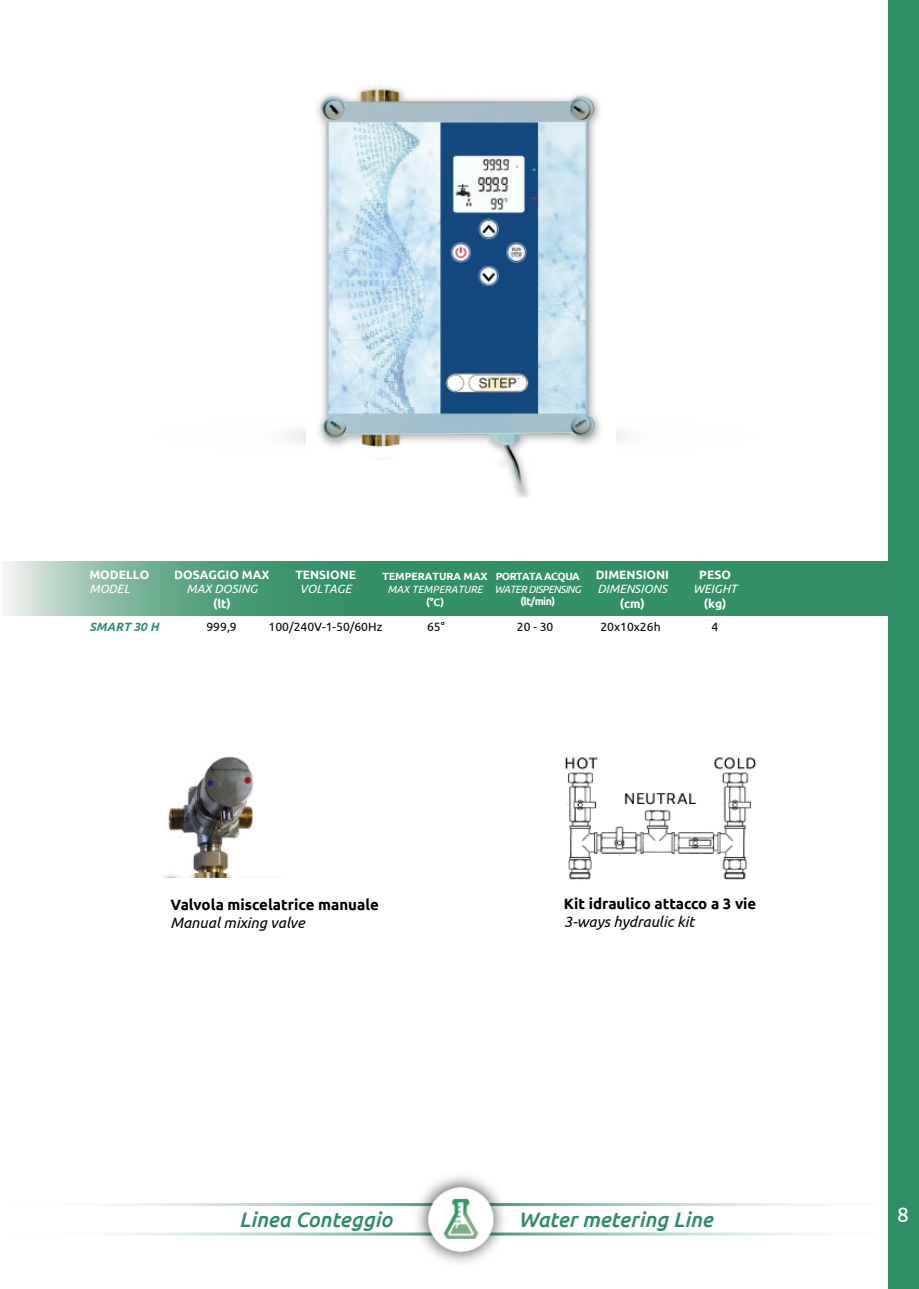
<style>
.page{position:relative;width:919px;height:1289px;background:#fff}
.page>*{position:absolute;margin:0;border:0;box-sizing:border-box;transform-origin:0 0}
.t1{font:italic 500 21px "Ubuntu";color:#2f8b63}
.t2{font:21px "Ubuntu";color:#fff}
.t3{font:700 15px "Ubuntu";color:#000}
.t4{font:italic 15px "Ubuntu";color:#000}
.t5{font:700 12px "Ubuntu";color:#fff}
.t6{font:12px "Ubuntu";color:#000}
.t7{font:italic 12px "Ubuntu";color:#fff}
.t8{font:italic 700 12px "Ubuntu";color:#338f66}
.t9{font:700 10.5px "Ubuntu";letter-spacing:-.05em;color:#fff}
.t10{font:italic 10.5px "Ubuntu";letter-spacing:-.045em;color:#fff}
.t11{font:700 10.5px "Ubuntu";color:#fff}
.t12{font:italic 10.5px "Ubuntu";color:#fff}
</style>
<div class="page">
<svg style="left:285px;top:428px;width:341px;height:16px"></svg>
<img style="left:565px;top:757px;width:192px;height:123px">
<svg style="left:5px;top:561px;width:882px;height:54px;background:#4c9b78"></svg>
<img style="left:164px;top:756px;width:90px;height:121px">
<img style="left:406px;top:1175px;width:111px;height:88px">
<img style="left:429px;top:1187px;width:64px;height:64px">
<div style="left:887px;top:1px;width:31px;height:1287px;background:#308f66"></div>
<img style="left:307px;top:86px;width:308px;height:411px">
<p class="t5" style="left:89px;top:567px;width:61px">MODELLO</p>
<p class="t7" style="left:89px;top:581px;width:42px">MODEL</p>
<p class="t5" style="left:174px;top:567px;width:97px">DOSAGGIO MAX</p>
<p class="t7" style="left:186px;top:581px;width:72px">MAX DOSING</p>
<p class="t5" style="left:213px;top:596px;width:19px">(lt)</p>
<p class="t5" style="left:295px;top:567px;width:62px">TENSIONE</p>
<p class="t7" style="left:300px;top:581px;width:53px">VOLTAGE</p>
<p class="t11" style="left:382px;top:570px;width:107px">TEMPERATURA MAX</p>
<p class="t12" style="left:387px;top:583px;width:97px">MAX TEMPERATURE</p>
<p class="t9" style="left:426px;top:595px;width:20px">(°C)</p>
<p class="t9" style="left:495px;top:570px;width:86px">PORTATA ACQUA</p>
<p class="t10" style="left:494px;top:582px;width:88px">WATER DISPENSING</p>
<p class="t9" style="left:520px;top:595px;width:36px">(lt/min)</p>
<p class="t5" style="left:595px;top:567px;width:75px">DIMENSIONI</p>
<p class="t7" style="left:597px;top:581px;width:71px">DIMENSIONS</p>
<p class="t5" style="left:619px;top:596px;width:27px">(cm)</p>
<p class="t5" style="left:699px;top:567px;width:33px">PESO</p>
<p class="t7" style="left:693px;top:581px;width:45px">WEIGHT</p>
<p class="t5" style="left:703px;top:596px;width:24px">(kg)</p>
<p class="t6" style="left:268px;top:619px;width:115px">100/240V-1-50/60Hz</p>
<p class="t8" style="left:89px;top:619px;width:71px">SMART 30 H</p>
<p class="t6" style="left:206px;top:619px;width:32px">999,9</p>
<p class="t6" style="left:427px;top:619px;width:19px">65°</p>
<p class="t6" style="left:517px;top:619px;width:38px">20 - 30</p>
<p class="t6" style="left:600px;top:619px;width:62px">20x10x26h</p>
<p class="t6" style="left:711px;top:619px;width:8px">4</p>
<p class="t3" style="left:170px;top:895px;width:210px">Valvola miscelatrice manuale</p>
<p class="t4" style="left:170px;top:913px;width:136px">Manual mixing valve</p>
<p class="t3" style="left:564px;top:894px;width:194px">Kit idraulico attacco a 3 vie</p>
<p class="t4" style="left:564px;top:912px;width:132px">3-ways hydraulic kit</p>
<h1 class="t1" style="left:239px;top:1207px;width:155px">Linea Conteggio</h1>
<h1 class="t1" style="left:518px;top:1207px;width:196px">Water metering Line</h1>
<h1 class="t2" style="left:897px;top:1201px;width:13px">8</h1>
</div>
